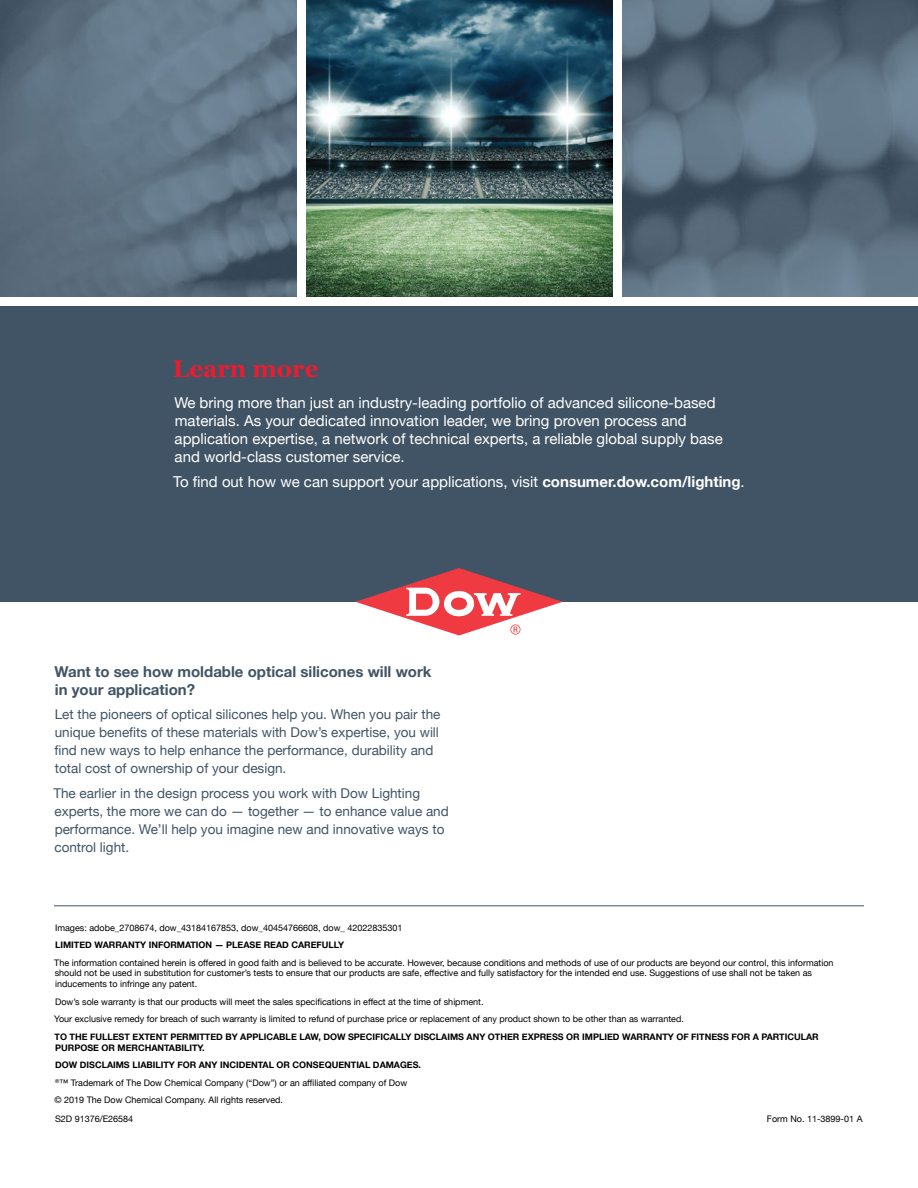
<style>
.page{position:relative;width:918px;height:1188px;background:#fff}
.page>*{position:absolute;margin:0;border:0;box-sizing:border-box;transform-origin:0 0}
.Chart_Table_Subheade{font:700 24px "Georgia";color:#ed1b2f}
.Body_Text{font:15px/18px "Helvetica Neue";color:#fff}
.Chart_Table_Subheade-2{font:700 15px/18px "Helvetica Neue";color:#415465}
.Body_Text-2{font:13.5px/18px "Helvetica Neue";color:#415465}
.Legal{font:9px/10.8px "Helvetica Neue";color:#000}
.Legal-2{font:700 9px/10.8px "Helvetica Neue";color:#000}
.s1{font-weight:700}
</style>
<div class="page">
<img style="left:0;top:0;width:918px;height:297px">
<div style="left:0;top:306px;width:918px;height:296px;background:#415465"></div>
<hr style="left:54px;top:906px;width:810px;height:1px;background:#415465">
<img style="left:306px;top:0;width:307px;height:297px">
<div style="left:297px;top:0;width:9px;height:305px;background:#fff"></div>
<div style="left:613px;top:0;width:9px;height:306px;background:#fff"></div>
<svg style="left:355px;top:568px;width:208px;height:67px"></svg>
<p class="Chart_Table_Subheade" style="left:173px;top:350px;width:147px">Learn more</p>
<p class="Body_Text" style="left:174px;top:395px;width:550px">We bring more than just an industry-leading portfolio of advanced silicone-based materials. As your dedicated innovation leader, we bring proven process and application expertise, a network of technical experts, a reliable global supply base and world-class customer service.</p>
<p class="Body_Text" style="left:173px;top:473px;width:573px">To find out how we can support your applications, visit <span class="s1">consumer.dow.com/lighting</span>.</p>
<p class="Chart_Table_Subheade-2" style="left:54px;top:663px;width:378px">Want to see how moldable optical silicones will work in your application?</p>
<p class="Body_Text-2" style="left:54px;top:706px;width:388px">Let the pioneers of optical silicones help you. When you pair the unique benefits of these materials with Dow’s expertise, you will find new ways to help enhance the performance, durability and total cost of ownership of your design.</p>
<p class="Body_Text-2" style="left:53px;top:785px;width:397px">The earlier in the design process you work with Dow Lighting experts, the more we can do — together — to enhance value and performance. We’ll help you imagine new and innovative ways to control light.</p>
<p class="Legal" style="left:55px;top:922px;width:349px">Images: adobe_2708674, dow_43184167853, dow_40454766608, dow_ 42022835301</p>
<p class="Legal-2" style="left:55px;top:940px;width:291px">LIMITED WARRANTY INFORMATION — PLEASE READ CAREFULLY</p>
<p class="Legal" style="left:54px;top:958px;width:781px">The information contained herein is offered in good faith and is believed to be accurate. However, because conditions and methods of use of our products are beyond our control, this information should not be used in substitution for customer’s tests to ensure that our products are safe, effective and fully satisfactory for the intended end use. Suggestions of use shall not be taken as inducements to infringe any patent.</p>
<p class="Legal" style="left:55px;top:997px;width:430px">Dow’s sole warranty is that our products will meet the sales specifications in effect at the time of shipment.</p>
<p class="Legal" style="left:54px;top:1014px;width:631px">Your exclusive remedy for breach of such warranty is limited to refund of purchase price or replacement of any product shown to be other than as warranted.</p>
<p class="Legal-2" style="left:55px;top:1031px;width:766px">TO THE FULLEST EXTENT PERMITTED BY APPLICABLE LAW, DOW SPECIFICALLY DISCLAIMS ANY OTHER EXPRESS OR IMPLIED WARRANTY OF FITNESS FOR A PARTICULAR<br>PURPOSE OR MERCHANTABILITY.</p>
<p class="Legal-2" style="left:55px;top:1060px;width:367px">DOW DISCLAIMS LIABILITY FOR ANY INCIDENTAL OR CONSEQUENTIAL DAMAGES.</p>
<p class="Legal" style="left:55px;top:1078px;width:354px"><sup>®</sup>™ Trademark of The Dow Chemical Company (“Dow”) or an affiliated company of Dow</p>
<p class="Legal" style="left:55px;top:1095px;width:230px">© 2019 The Dow Chemical Company. All rights reserved.</p>
<p class="Legal" style="left:55px;top:1114px;width:80px">S2D 91376/E26584</p>
<p class="Legal" style="left:767px;top:1114px;width:97px">Form No. 11-3899-01 A</p>
</div>
